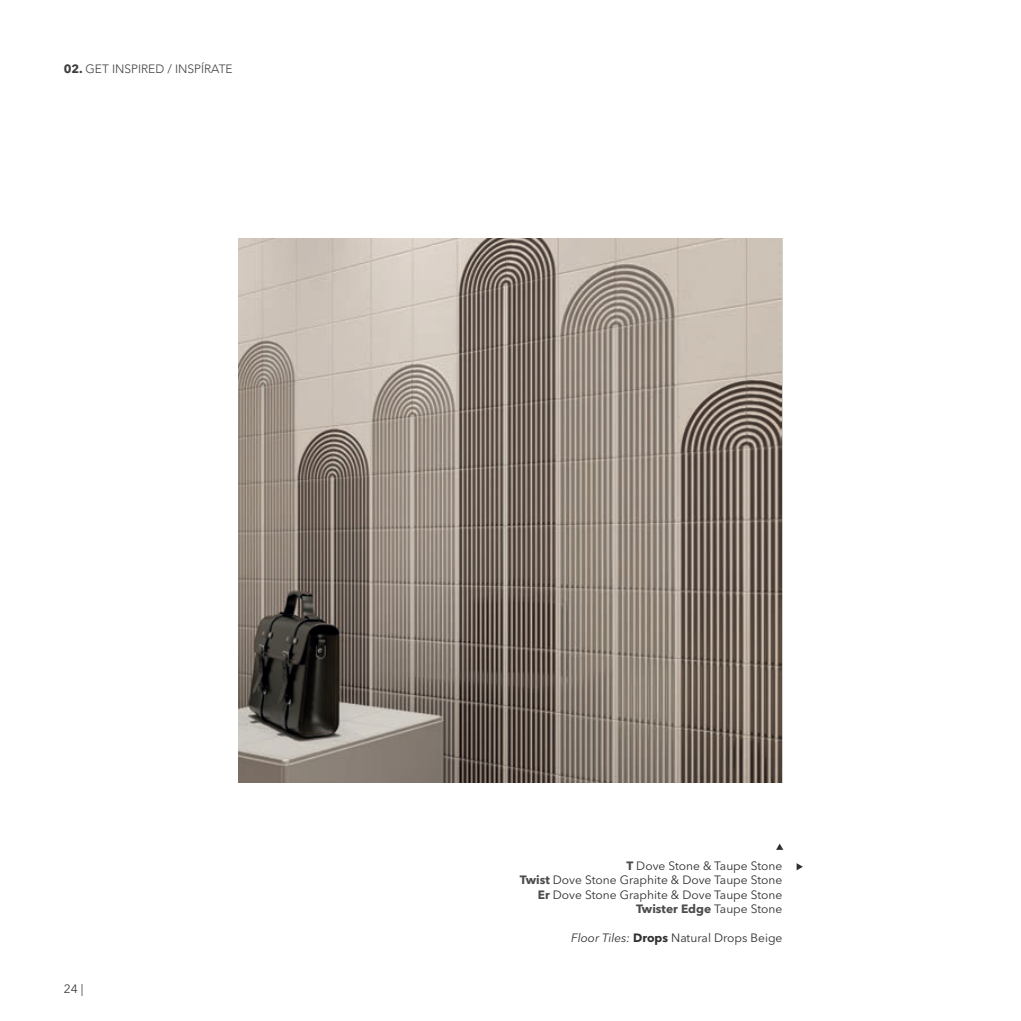
<style>
.page{position:relative;width:1021px;height:1021px;background:#fff}
.page>*{position:absolute;margin:0;border:0;box-sizing:border-box;transform-origin:0 0}
.t1{font:12px "Avenir Next LT Pro";color:#312f30}
.t2{font:300 12px "Avenir LT Std";color:#3e3e3f}
.t3{font:700 12px "Avenir Next LT Pro";color:#4a4b4c}
.t4{font:12px "Avenir Next LT Pro";color:#3e3e3f}
.s1{font-family:"Avenir Next LT Pro";font-weight:700}
.s2{font-weight:700;color:#4a4b4c}
.s3{font-weight:400;color:#312f30}
.s4{font-style:italic}
.s5{font-weight:700}
</style>
<div class="page">
<img style="left:238px;top:238px;width:543px;height:544px">
<svg style="left:796px;top:863px;width:6px;height:7px"></svg>
<svg style="left:776px;top:843px;width:7px;height:6px"></svg>
<p class="t2" style="left:64px;top:62px;width:170px"><span class="s1">02.</span> GET INSPIRED / INSPÍRATE</p>
<p class="t4" style="left:64px;top:981px;width:21px">24 |</p>
<p class="t1" style="left:626px;top:858px;width:157px"><span class="s2">T</span> Dove Stone &amp; Taupe Stone</p>
<p class="t1" style="left:520px;top:872px;width:264px"><span class="s2">Twist</span> Dove Stone Graphite &amp; Dove Taupe Stone</p>
<p class="t1" style="left:538px;top:887px;width:246px"><span class="s2">Er</span> Dove Stone Graphite &amp; Dove Taupe Stone</p>
<p class="t3" style="left:636px;top:901px;width:148px">Twister Edge <span class="s3">Taupe Stone</span></p>
<p class="t1" style="left:571px;top:930px;width:213px"><span class="s4">Floor Tiles:</span> <span class="s5">Drops</span> Natural Drops Beige</p>
</div>
